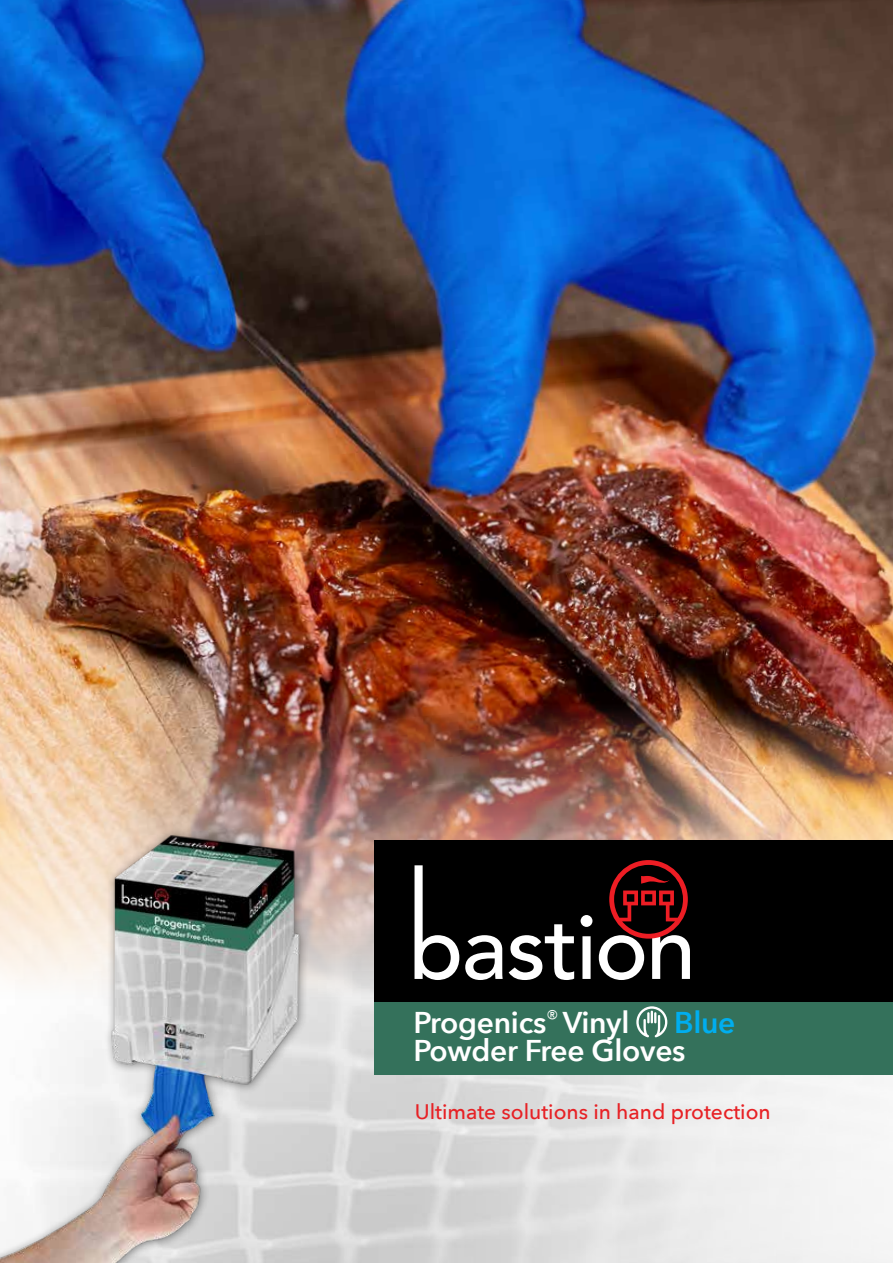
<style>
.page{position:relative;width:893px;height:1263px;background:#fff}
.page>*{position:absolute;margin:0;border:0;box-sizing:border-box;transform-origin:0 0}
.t1{font:600 30px "Avenir Next";letter-spacing:-.01em;color:#fff}
.t2{font:600 30px "Avenir Next";color:#00aeef}
.t3{font:500 21px "Avenir Next";color:#e72125}
</style>
<div class="page">
<img style="left:0;top:0;width:893px;height:999px">
<div style="left:374px;top:840px;width:519px;height:162px;background:#000"></div>
<div style="left:374px;top:1002px;width:519px;height:73px;background:#34715b"></div>
<svg style="left:414px;top:865px;width:45px;height:115px"></svg>
<svg style="left:465px;top:935px;width:38px;height:45px"></svg>
<svg style="left:509px;top:924px;width:65px;height:56px"></svg>
<svg style="left:581px;top:915px;width:11px;height:64px"></svg>
<svg style="left:599px;top:860px;width:91px;height:120px"></svg>
<svg style="left:636px;top:1006px;width:31px;height:31px"></svg>
<img style="left:0;top:819px;width:362px;height:444px">
<h1 class="t1" style="left:413px;top:997px;width:217px">Progenics<sup>®</sup> Vinyl</h1>
<h1 class="t2" style="left:674px;top:997px;width:63px">Blue</h1>
<h1 class="t1" style="left:413px;top:1025px;width:274px">Powder Free Gloves</h1>
<p class="t3" style="left:415px;top:1094px;width:357px">Ultimate solutions in hand protection</p>
</div>
